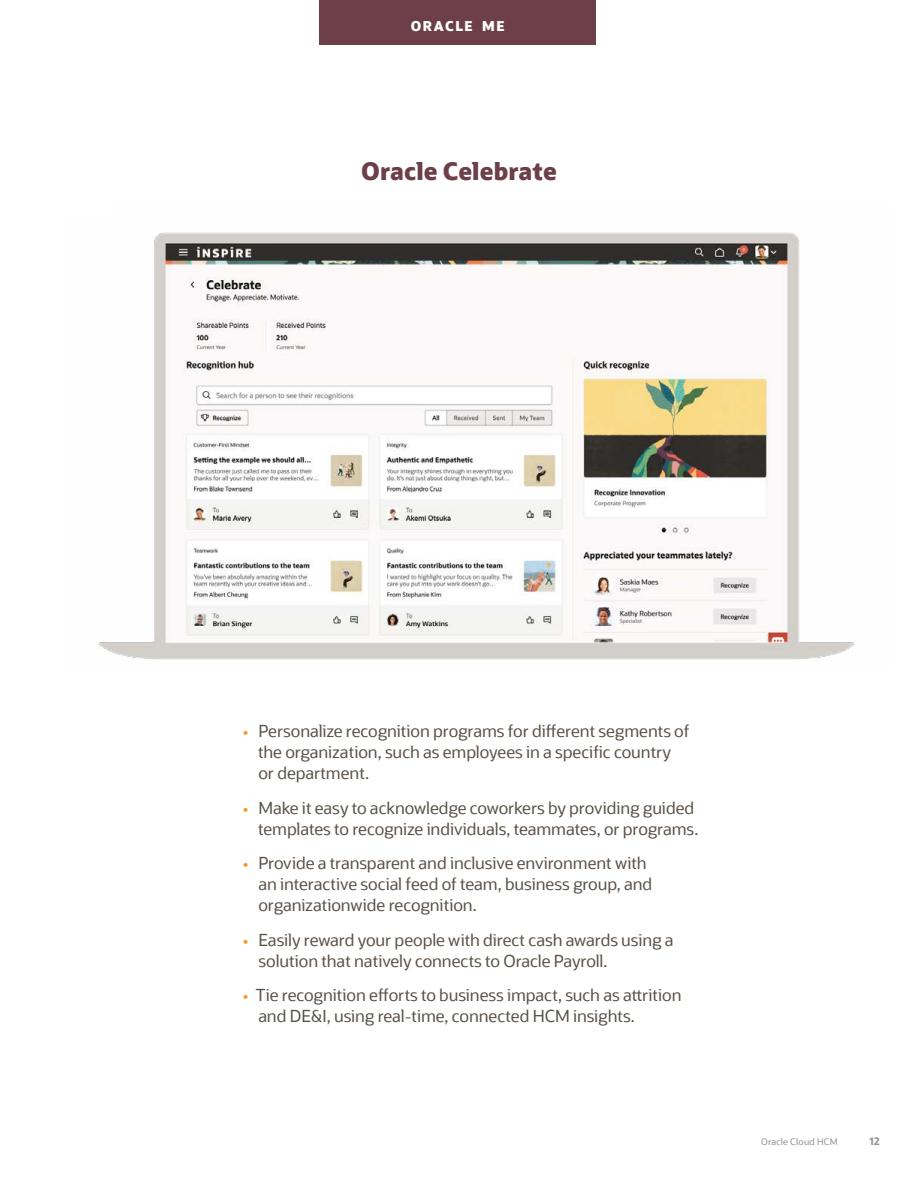
<style>
.page{position:relative;width:918px;height:1188px;background:#fff}
.page>*{position:absolute;margin:0;border:0;box-sizing:border-box;transform-origin:0 0}
.Heading_1_Product{font:800 24px "Oracle Sans";letter-spacing:.005em;color:#6c3f49}
.t1{font:16.5px/21px "Oracle Sans";letter-spacing:-.005em;color:#5a5149}
.Heading_1_Product-2{font:800 13.5px "Oracle Sans";letter-spacing:.115em;color:#fff}
.t2{font:700 10.5px "Oracle Sans";color:#958f8b}
.t3{font:9px "Oracle Sans";letter-spacing:.025em;color:#958f8b}
.s1{color:#f7901e}
</style>
<div class="page">
<div style="left:320px;top:0;width:276px;height:45px;background:#6c3f49"></div>
<img style="left:98px;top:232px;width:757px;height:428px">
<p class="Heading_1_Product-2" style="left:411px;top:17px;width:95px">ORACLE ME</p>
<p class="Heading_1_Product" style="left:361px;top:156px;width:197px">Oracle Celebrate</p>
<p class="t1" style="left:258px;top:721px;width:433px;text-indent:-15px"><span class="s1">•</span> Personalize recognition programs for different segments of the organization, such as employees in a specific country or department.</p>
<p class="t1" style="left:243px;top:797px;width:457px;text-align:right"><span class="s1">•</span> Make it easy to acknowledge coworkers by providing guided templates to recognize individuals, teammates, or programs.</p>
<p class="t1" style="left:258px;top:853px;width:396px;text-indent:-15px"><span class="s1">•</span> Provide a transparent and inclusive environment with an interactive social feed of team, business group, and organizationwide recognition.</p>
<p class="t1" style="left:259px;top:929px;width:417px;text-indent:-16px"><span class="s1">•</span> Easily reward your people with direct cash awards using a solution that natively connects to Oracle Payroll.</p>
<p class="t1" style="left:258px;top:985px;width:425px;text-indent:-15px"><span class="s1">•</span> Tie recognition efforts to business impact, such as attrition and DE&amp;I, using real-time, connected HCM insights.</p>
<p class="t3" style="left:761px;top:1136px;width:78px">Oracle Cloud HCM</p>
<p class="t2" style="left:870px;top:1135px;width:12px">12</p>
</div>
